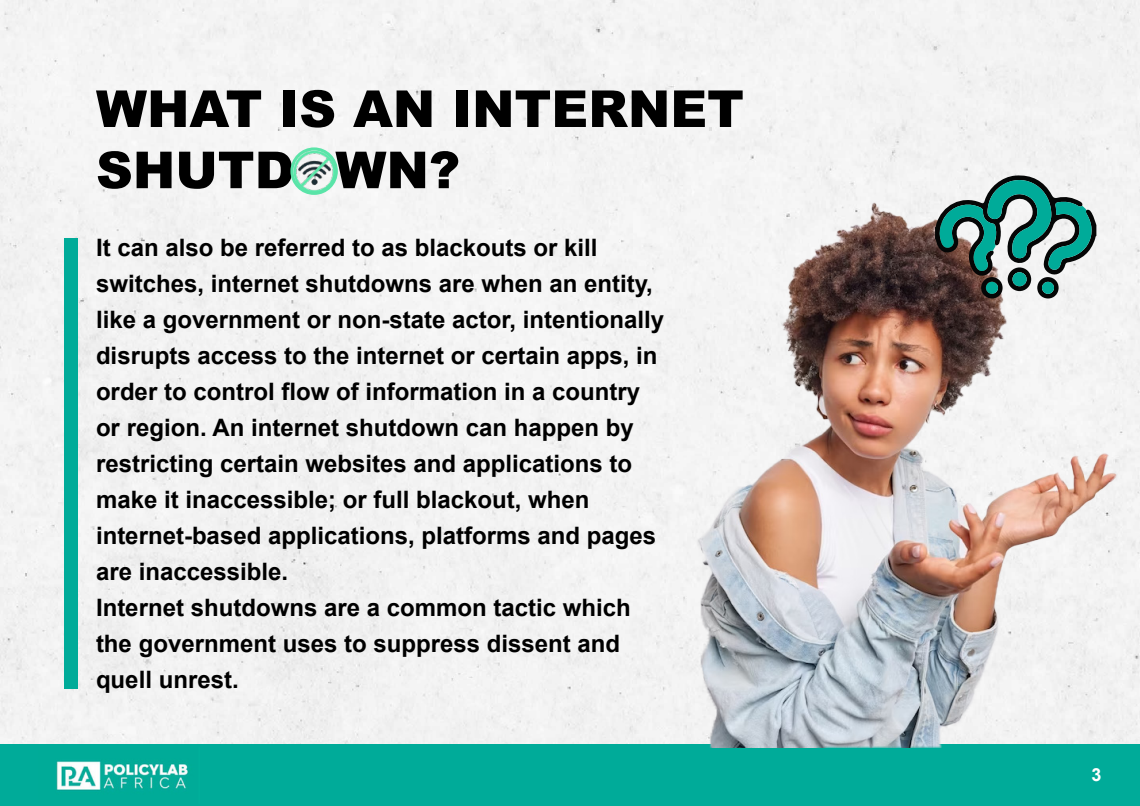
<style>
.page{position:relative;width:1140px;height:806px;background:#fff}
.page>*{position:absolute;margin:0;border:0;box-sizing:border-box;transform-origin:0 0}
.t1{font:900 51px/61.2px "Arial";color:#000}
.t2{font:700 24px/36px "Arial";color:#000}
.t3{font:700 18px "Arial";color:#fff}
</style>
<div class="page">
<div style="left:0;top:0;width:1140px;height:745px;background:#f3f3f3"></div>
<div style="left:0;top:745px;width:1140px;height:61px;background:#00ab99"></div>
<img style="left:56px;top:761px;width:132px;height:30px">
<img style="left:697px;top:202px;width:420px;height:545px">
<svg style="left:935px;top:173px;width:163px;height:126px"></svg>
<div style="left:1012px;top:272px;width:15px;height:14px;background:#00ab99;border-radius:50%"></div>
<div style="left:1042px;top:282px;width:12px;height:12px;background:#00ab99;border-radius:50%"></div>
<div style="left:986px;top:282px;width:12px;height:12px;background:#00ab99;border-radius:50%"></div>
<svg style="left:290px;top:147px;width:48px;height:48px"></svg>
<div style="left:64px;top:239px;width:14px;height:450px;background:#00ab99"></div>
<h1 class="t1" style="left:96px;top:77px;width:650px">WHAT IS AN INTERNET<br>SHUTD WN?</h1>
<p class="t2" style="left:96px;top:230px;width:570px">It can also be referred to as blackouts or kill switches, internet shutdowns are when an entity, like a government or non-state actor, intentionally disrupts access to the internet or certain apps, in order to control flow of information in a country or region. An internet shutdown can happen by restricting certain websites and applications to make it inaccessible; or full blackout, when internet-based applications, platforms and pages are inaccessible.<br>Internet shutdowns are a common tactic which the government uses to suppress dissent and quell unrest.</p>
<p class="t3" style="left:1092px;top:762px;width:12px">3</p>
</div>
